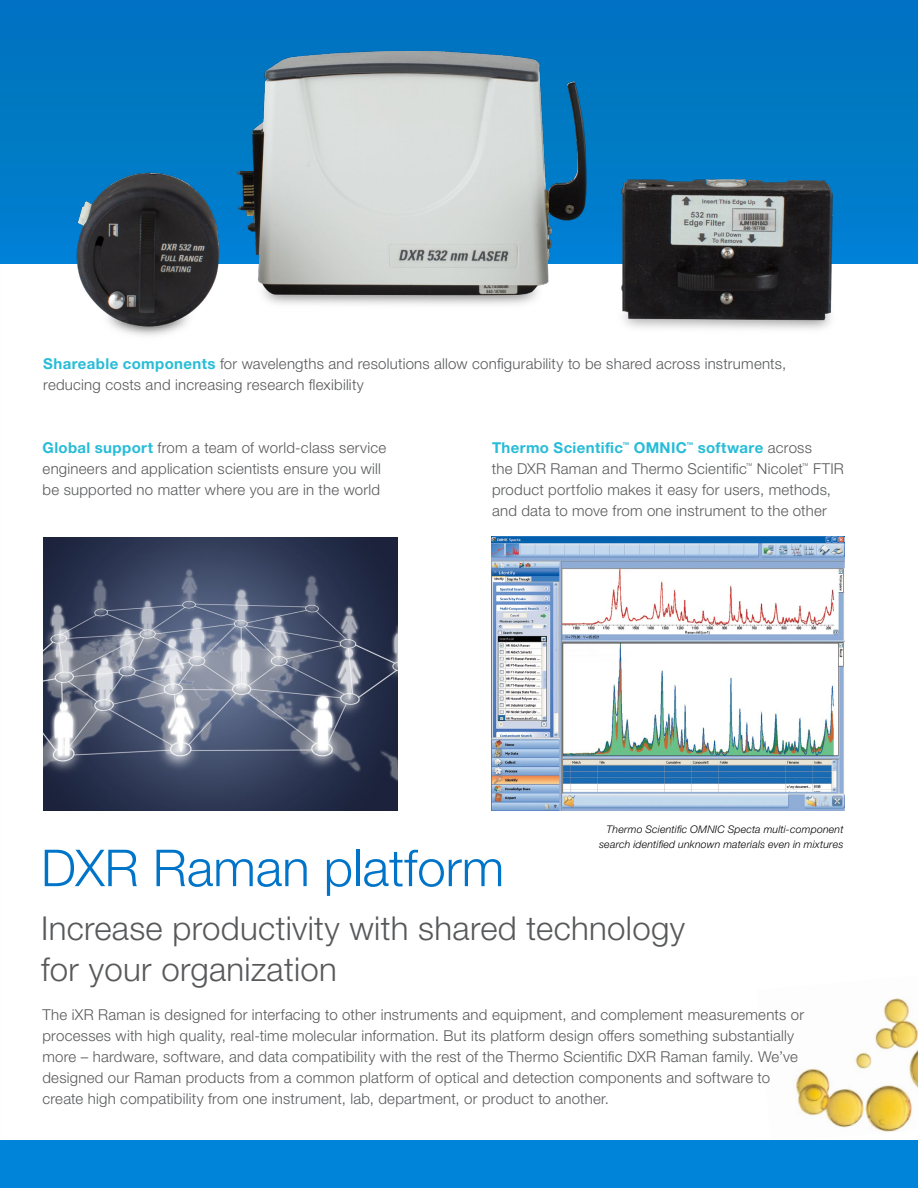
<style>
.page{position:relative;width:918px;height:1188px;background:#fff}
.page>*{position:absolute;margin:0;border:0;box-sizing:border-box;transform-origin:0 0}
.t1{font:300 51px "Helvetica Neue LTW1 G";color:#0074c8}
.t2{font:300 33px/40.5px "Helvetica Neue LTW1 G";letter-spacing:.01em;color:#58595b}
.t3{font:300 15px/21px "Helvetica Neue LTW1 G";letter-spacing:.015em;color:#58595b}
.t4{font:700 15px "Helvetica Neue LTW1 G";letter-spacing:.025em;color:#27bcd7}
.t5{font:italic 300 10.5px/15.8px "Helvetica Neue LTW1 G";letter-spacing:.02em;color:#000;text-align:right}
.t6{font:700 6.75px "Helvetica Neue LTW1 G";color:#27bcd7}
.t7{font:300 6.75px "Helvetica Neue LTW1 G";color:#58595b}
.s1{font-weight:700;color:#27bcd7}
</style>
<div class="page">
<img style="left:795px;top:998px;width:123px;height:134px">
<div style="left:0;top:0;width:918px;height:264px;background:linear-gradient(to bottom,#0071bd,#0081d1)"></div>
<img style="left:491px;top:537px;width:354px;height:273px">
<div style="left:0;top:1140px;width:918px;height:48px;background:#0084da"></div>
<img style="left:43px;top:537px;width:354px;height:273px">
<img style="left:54px;top:0;width:864px;height:336px">
<p class="t3" style="left:43px;top:353px;width:745px"><span class="s1">Shareable components</span> for wavelengths and resolutions allow configurability to be shared across instruments, reducing costs and increasing research flexibility</p>
<p class="t3" style="left:43px;top:437px;width:345px"><span class="s1">Global support</span> from a team of world-class service engineers and application scientists ensure you will be supported no matter where you are in the world</p>
<p class="t4" style="left:492px;top:438px;width:133px">Thermo Scientific</p>
<p class="t6" style="left:623px;top:440px;width:8px">™</p>
<p class="t4" style="left:634px;top:438px;width:55px">OMNIC</p>
<p class="t6" style="left:687px;top:440px;width:8px">™</p>
<p class="t3" style="left:492px;top:437px;width:322px;text-indent:206px"><span class="s1">software</span> across the DXR Raman and Thermo Scientific</p>
<p class="t7" style="left:746px;top:461px;width:8px">™</p>
<p class="t3" style="left:757px;top:458px;width:47px">Nicolet</p>
<p class="t7" style="left:802px;top:461px;width:8px">™</p>
<p class="t3" style="left:492px;top:458px;width:353px;text-indent:321px">FTIR product portfolio makes it easy for users, methods, and data to move from one instrument to the other</p>
<p class="t5" style="left:599px;top:821px;width:246px">Thermo Scientific OMNIC Specta multi-component search identified unknown materials even in mixtures</p>
<h1 class="t1" style="left:41px;top:837px;width:465px">DXR Raman platform</h1>
<h2 class="t2" style="left:41px;top:908px;width:645px">Increase productivity with shared technology for your organization</h2>
<p class="t3" style="left:42px;top:1004px;width:763px">The iXR Raman is designed for interfacing to other instruments and equipment, and complement measurements or processes with high quality, real-time molecular information. But its platform design offers something substantially more – hardware, software, and data compatibility with the rest of the Thermo Scientific DXR Raman family. We’ve designed our Raman products from a common platform of optical and detection components and software to create high compatibility from one instrument, lab, department, or product to another.</p>
</div>
